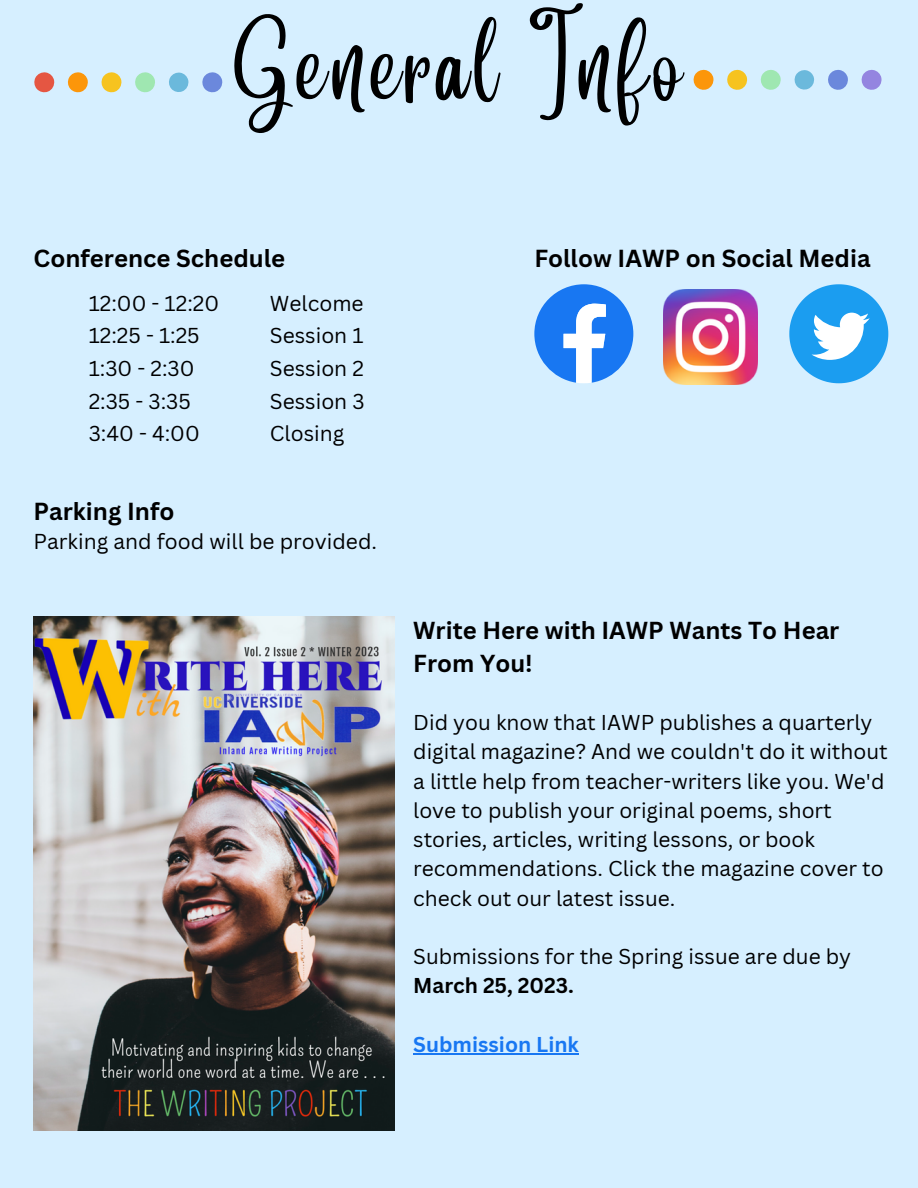
<style>
.page{position:relative;width:918px;height:1188px;background:#d6efff}
.page>*{position:absolute;margin:0;border:0;box-sizing:border-box;transform-origin:0 0}
.t1{font:78px "Angelina";letter-spacing:.08em;color:#000}
.t2{font:700 24px/32.7px "Canva Sans";color:#000}
.t3{font:21px/32.7px "Canva Sans";color:#000}
.t4{font:700 21px "Canva Sans";color:#1877f2}
.t5{font:700 21px "Canva Sans";color:#000}
</style>
<div class="page">
<svg style="left:34px;top:72px;width:21px;height:21px"></svg>
<svg style="left:135px;top:72px;width:20px;height:21px"></svg>
<svg style="left:101px;top:72px;width:21px;height:21px"></svg>
<svg style="left:68px;top:72px;width:20px;height:21px"></svg>
<svg style="left:169px;top:72px;width:20px;height:20px"></svg>
<svg style="left:202px;top:72px;width:21px;height:21px"></svg>
<svg style="left:760px;top:70px;width:21px;height:20px"></svg>
<svg style="left:727px;top:69px;width:21px;height:21px"></svg>
<svg style="left:693px;top:69px;width:21px;height:21px"></svg>
<svg style="left:794px;top:70px;width:21px;height:20px"></svg>
<svg style="left:828px;top:69px;width:20px;height:21px"></svg>
<svg style="left:861px;top:69px;width:21px;height:21px"></svg>
<svg style="left:534px;top:284px;width:99px;height:99px"></svg>
<svg style="left:789px;top:284px;width:99px;height:99px"></svg>
<img style="left:663px;top:290px;width:95px;height:94px">
<img style="left:34px;top:617px;width:361px;height:514px">
<hr style="left:413px;top:1053px;width:166px;height:1px;background:#1877f2">
<h1 class="t1" style="left:235px;top:52px;width:449px">General Info</h1>
<p class="t2" style="left:34px;top:241px;width:253px">Conference Schedule</p>
<p class="t2" style="left:534px;top:241px;width:338px">Follow IAWP on Social Media</p>
<p class="t3" style="left:89px;top:286px;width:132px">12:00 - 12:20<br>12:25 - 1:25<br>1:30 - 2:30<br>2:35 - 3:35<br>3:40 - 4:00</p>
<p class="t3" style="left:270px;top:286px;width:96px;text-align:justify">Welcome Session 1<br>Session 2<br>Session 3<br>Closing</p>
<p class="t2" style="left:34px;top:494px;width:142px">Parking Info</p>
<p class="t3" style="left:34px;top:525px;width:345px">Parking and food will be provided.</p>
<p class="t2" style="left:413px;top:613px;width:428px">Write Here with IAWP Wants To Hear<br>From You!</p>
<p class="t3" style="left:413px;top:707px;width:476px;line-height:29.2px">Did you know that IAWP publishes a quarterly digital magazine? And we couldn't do it without a little help from teacher-writers like you. We'd love to publish your original poems, short stories, articles, writing lessons, or book recommendations. Click the magazine cover to check out our latest issue.</p>
<p class="t3" style="left:413px;top:940px;width:439px">Submissions for the Spring issue are due by</p>
<p class="t5" style="left:413px;top:971px;width:162px">March 25, 2023.</p>
<p class="t4" style="left:413px;top:1029px;width:167px">Submission Link</p>
</div>
